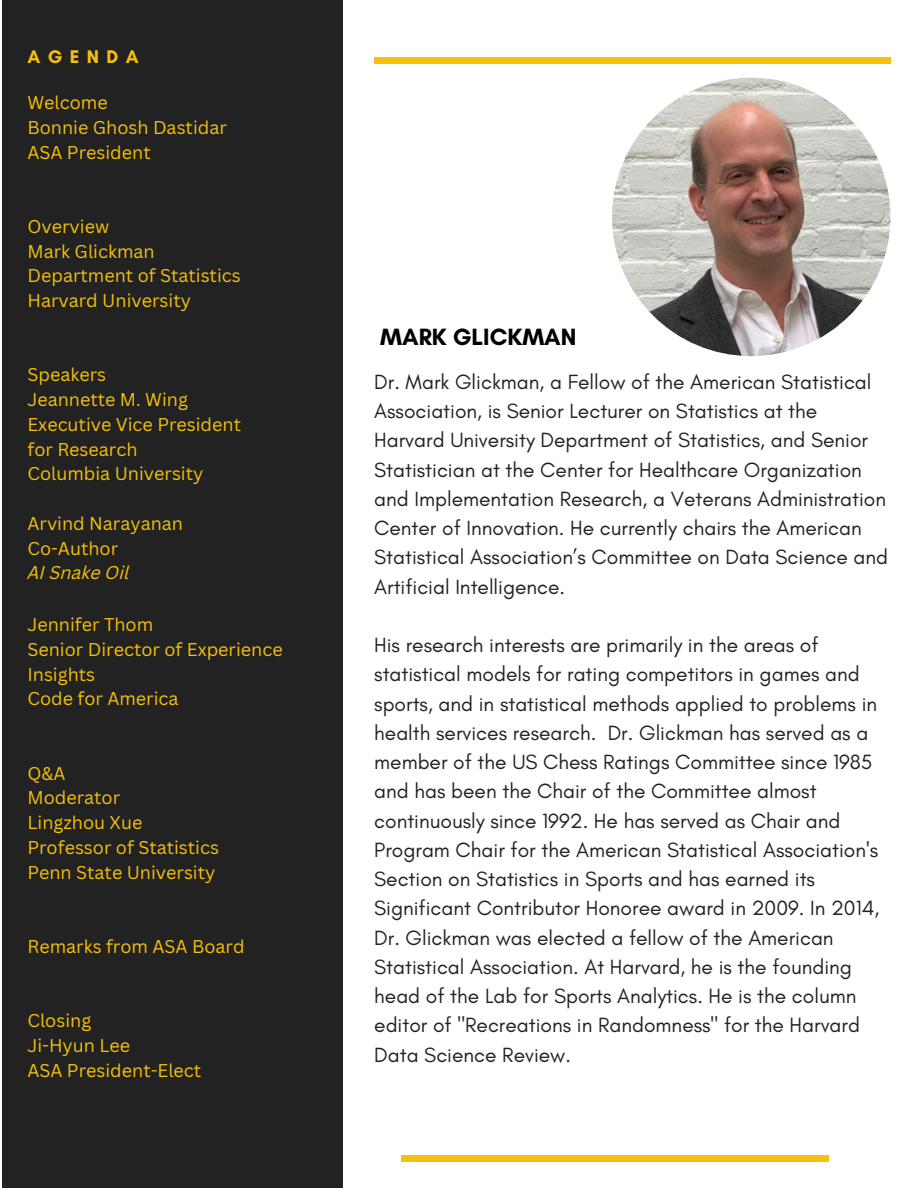
<style>
.page{position:relative;width:918px;height:1188px;background:#fff}
.page>*{position:absolute;margin:0;border:0;box-sizing:border-box;transform-origin:0 0}
.t1{font:700 24px "Glacial Indifference";color:#000}
.t2{font:21px/29.2px "Glacial Indifference";color:#222}
.t3{font:700 18.75px "Glacial Indifference";letter-spacing:.4em;color:#f5c10c}
.t4{font:18px/24.8px "Canva Sans";color:#f5c10c}
.t5{font:italic 18px "Canva Sans";color:#f5c10c}
</style>
<div class="page">
<div style="left:3px;top:0;width:340px;height:1188px;background:#222"></div>
<div style="left:374px;top:57px;width:517px;height:7px;background:#f5c10c"></div>
<div style="left:401px;top:1155px;width:427px;height:7px;background:#f5c10c"></div>
<img style="left:612px;top:78px;width:278px;height:278px;border-radius:50%">
<h3 class="t3" style="left:27px;top:45px;width:113px">AGENDA</h3>
<p class="t4" style="left:27px;top:90px;width:82px">Welcome</p>
<p class="t4" style="left:27px;top:115px;width:201px">Bonnie Ghosh Dastidar</p>
<p class="t4" style="left:27px;top:139px;width:125px">ASA President</p>
<p class="t4" style="left:27px;top:214px;width:83px">Overview</p>
<p class="t4" style="left:27px;top:238px;width:129px">Mark Glickman</p>
<p class="t4" style="left:27px;top:263px;width:215px">Department of Statistics</p>
<p class="t4" style="left:27px;top:288px;width:165px">Harvard University</p>
<p class="t4" style="left:27px;top:362px;width:80px">Speakers</p>
<p class="t4" style="left:27px;top:387px;width:162px">Jeannette M. Wing</p>
<p class="t4" style="left:27px;top:412px;width:215px">Executive Vice President</p>
<p class="t4" style="left:27px;top:436px;width:112px">for Research</p>
<p class="t4" style="left:27px;top:461px;width:177px">Columbia University</p>
<p class="t4" style="left:27px;top:511px;width:157px">Arvind Narayanan</p>
<p class="t4" style="left:27px;top:535px;width:92px">Co-Author</p>
<p class="t5" style="left:27px;top:566px;width:103px">AI Snake Oil</p>
<p class="t4" style="left:27px;top:612px;width:127px">Jennifer Thom</p>
<p class="t4" style="left:27px;top:637px;width:257px">Senior Director of Experience<br>Insights</p>
<p class="t4" style="left:27px;top:686px;width:153px">Code for America</p>
<p class="t4" style="left:27px;top:760px;width:40px">Q&amp;A</p>
<p class="t4" style="left:27px;top:785px;width:94px">Moderator</p>
<p class="t4" style="left:27px;top:810px;width:116px">Lingzhou Xue</p>
<p class="t4" style="left:27px;top:835px;width:193px">Professor of Statistics</p>
<p class="t4" style="left:27px;top:859px;width:189px">Penn State University</p>
<p class="t4" style="left:27px;top:934px;width:219px">Remarks from ASA Board</p>
<p class="t4" style="left:27px;top:1008px;width:65px">Closing</p>
<h1 class="t4" style="left:27px;top:1033px;width:104px">Ji-Hyun Lee</h1>
<h2 class="t4" style="left:27px;top:1057px;width:175px">ASA President-Elect</h2>
<p class="t1" style="left:380px;top:322px;width:198px">MARK GLICKMAN</p>
<p class="t2" style="left:374px;top:367px;width:515px">Dr. Mark Glickman, a Fellow of the American Statistical Association, is Senior Lecturer on Statistics at the Harvard University Department of Statistics, and Senior Statistician at the Center for Healthcare Organization and Implementation Research, a Veterans Administration Center of Innovation. He currently chairs the American Statistical Association’s Committee on Data Science and Artificial Intelligence.</p>
<p class="t2" style="left:374px;top:630px;width:507px">His research interests are primarily in the areas of statistical models for rating competitors in games and sports, and in statistical methods applied to problems in health services research. Dr. Glickman has served as a member of the US Chess Ratings Committee since 1985 and has been the Chair of the Committee almost continuously since 1992. He has served as Chair and Program Chair for the American Statistical Association's Section on Statistics in Sports and has earned its Significant Contributor Honoree award in 2009. In 2014, Dr. Glickman was elected a fellow of the American Statistical Association. At Harvard, he is the founding head of the Lab for Sports Analytics. He is the column editor of "Recreations in Randomness" for the Harvard Data Science Review.</p>
</div>
